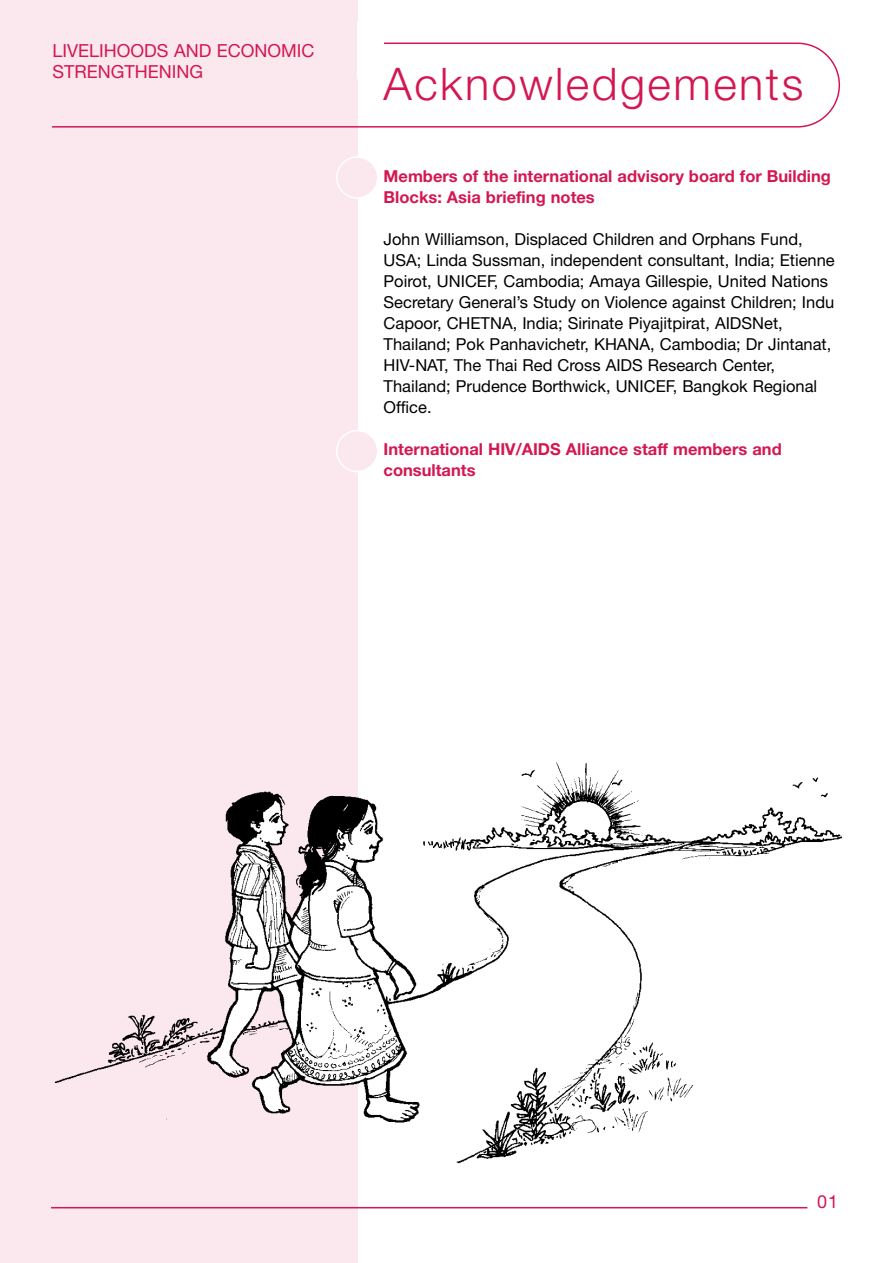
<style>
.page{position:relative;width:893px;height:1263px;background:#fff}
.page>*{position:absolute;margin:0;border:0;box-sizing:border-box;transform-origin:0 0}
.t1{font:300 45px "Helvetica Neue";letter-spacing:.055em;color:#d31751}
.t2{font:18px/21px "Helvetica Neue";color:#d31751}
.t3{font:16.5px/21px "Helvetica Neue";color:#000}
.t4{font:700 16.5px/21px "Helvetica Neue";color:#d31751}
</style>
<div class="page">
<div style="left:0;top:0;width:357px;height:1263px;background:#fbe8ee"></div>
<svg style="left:52px;top:43px;width:788px;height:85px"></svg>
<div style="left:0;top:22px;width:357px;height:57px;background:#fbe8ee"></div>
<div style="left:357px;top:22px;width:27px;height:57px;background:#fff"></div>
<hr style="left:51px;top:1207px;width:756px;height:1px;background:#d31751">
<svg style="left:336px;top:430px;width:41px;height:42px"></svg>
<svg style="left:336px;top:156px;width:41px;height:43px"></svg>
<img style="left:54px;top:737px;width:788px;height:443px">
<p class="t2" style="left:53px;top:42px;width:264px">LIVELIHOODS AND ECONOMIC<br>STRENGTHENING</p>
<h1 class="t1" style="left:384px;top:68px;width:421px">Acknowledgements</h1>
<p class="t4" style="left:384px;top:167px;width:449px">Members of the international advisory board for Building<br>Blocks: Asia briefing notes</p>
<p class="t3" style="left:384px;top:230px;width:453px">John Williamson, Displaced Children and Orphans Fund, USA; Linda Sussman, independent consultant, India; Etienne Poirot, UNICEF, Cambodia; Amaya Gillespie, United Nations Secretary General’s Study on Violence against Children; Indu Capoor, CHETNA, India; Sirinate Piyajitpirat, AIDSNet, Thailand; Pok Panhavichetr, KHANA, Cambodia; Dr Jintanat, HIV-NAT, The Thai Red Cross AIDS Research Center, Thailand; Prudence Borthwick, UNICEF, Bangkok Regional Office.</p>
<p class="t4" style="left:384px;top:440px;width:400px">International HIV/AIDS Alliance staff members and consultants</p>
<p class="t2" style="left:817px;top:1192px;width:23px">01</p>
</div>
